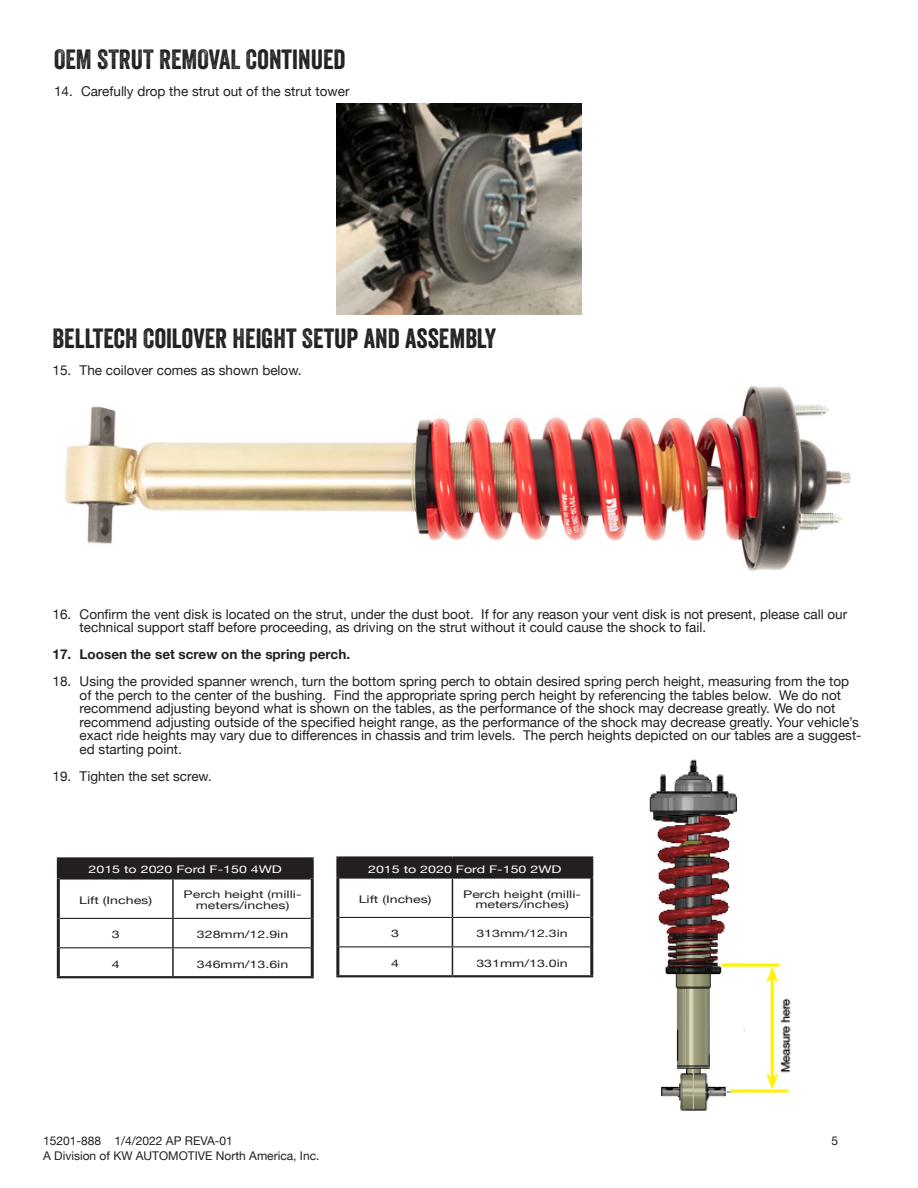
<style>
.page{position:relative;width:918px;height:1188px;background:#fff}
.page>*{position:absolute;margin:0;border:0;box-sizing:border-box;transform-origin:0 0}
.t1{font:27px "Veneer";color:#231f20}
.t2{font:13.5px/13.5px "Helvetica Neue";color:#231f20}
.t3{font:700 13.5px "Helvetica Neue";color:#231f20}
.t4{font:12px "Helvetica Neue";color:#231f20}
.t5{font:10.5px/10.5px "Helvetica Neue";color:#231f20;text-align:center;scale:1.35 1}
.t6{font:10.5px "Helvetica Neue";color:#fff;scale:1.35 1}
</style>
<div class="page">
<div style="left:58px;top:858px;width:254px;height:20px;background:#231f20"></div>
<hr style="left:311px;top:860px;width:3px;height:18px;background:#231f20">
<hr style="left:57px;top:878px;width:3px;height:40px;background:#231f20">
<hr style="left:311px;top:878px;width:3px;height:40px;background:#231f20">
<hr style="left:57px;top:918px;width:3px;height:30px;background:#231f20">
<hr style="left:311px;top:918px;width:3px;height:30px;background:#231f20">
<hr style="left:57px;top:948px;width:3px;height:28px;background:#231f20">
<hr style="left:311px;top:948px;width:3px;height:28px;background:#231f20">
<hr style="left:172px;top:880px;width:2px;height:38px;background:#231f20">
<hr style="left:172px;top:919px;width:2px;height:28px;background:#231f20">
<hr style="left:172px;top:948px;width:2px;height:28px;background:#231f20">
<hr style="left:60px;top:918px;width:113px;height:1px;background:#231f20">
<hr style="left:173px;top:918px;width:138px;height:1px;background:#231f20">
<hr style="left:60px;top:947px;width:113px;height:1px;background:#231f20">
<hr style="left:173px;top:947px;width:138px;height:1px;background:#231f20">
<hr style="left:57px;top:976px;width:116px;height:2px;background:#231f20">
<hr style="left:173px;top:976px;width:141px;height:2px;background:#231f20">
<hr style="left:57px;top:857px;width:116px;height:3px;background:#231f20">
<hr style="left:173px;top:857px;width:141px;height:3px;background:#231f20">
<hr style="left:60px;top:877px;width:113px;height:3px;background:#231f20">
<hr style="left:173px;top:877px;width:138px;height:3px;background:#231f20">
<hr style="left:57px;top:860px;width:3px;height:18px;background:#231f20">
<img style="left:336px;top:104px;width:246px;height:210px">
<div style="left:338px;top:858px;width:254px;height:20px;background:#231f20"></div>
<hr style="left:590px;top:859px;width:3px;height:19px;background:#231f20">
<hr style="left:336px;top:878px;width:3px;height:39px;background:#231f20">
<hr style="left:590px;top:878px;width:3px;height:39px;background:#231f20">
<hr style="left:336px;top:917px;width:3px;height:30px;background:#231f20">
<hr style="left:590px;top:917px;width:3px;height:30px;background:#231f20">
<hr style="left:336px;top:947px;width:3px;height:28px;background:#231f20">
<hr style="left:590px;top:947px;width:3px;height:28px;background:#231f20">
<hr style="left:452px;top:879px;width:1px;height:38px;background:#231f20">
<svg style="left:452px;top:918px;width:1px;height:57px"></svg>
<hr style="left:339px;top:917px;width:113px;height:1px;background:#231f20">
<hr style="left:452px;top:917px;width:138px;height:1px;background:#231f20">
<hr style="left:339px;top:946px;width:113px;height:1px;background:#231f20">
<hr style="left:452px;top:946px;width:138px;height:1px;background:#231f20">
<hr style="left:336px;top:975px;width:116px;height:2px;background:#231f20">
<hr style="left:452px;top:975px;width:141px;height:2px;background:#231f20">
<hr style="left:336px;top:856px;width:116px;height:3px;background:#231f20">
<hr style="left:452px;top:856px;width:141px;height:3px;background:#231f20">
<hr style="left:339px;top:876px;width:113px;height:3px;background:#231f20">
<hr style="left:452px;top:876px;width:138px;height:3px;background:#231f20">
<hr style="left:336px;top:859px;width:3px;height:19px;background:#231f20">
<img style="left:65px;top:386px;width:786px;height:185px">
<img style="left:649px;top:759px;width:142px;height:352px">
<p class="t1" style="left:54px;top:43px;width:293px">OEM STRUT REMOVAL CONTINUED</p>
<p class="t2" style="left:54px;top:84px;width:297px">14. Carefully drop the strut out of the strut tower</p>
<p class="t1" style="left:53px;top:322px;width:445px">BELLTECH COILOVER HEIGHT SETUP AND ASSEMBLY</p>
<p class="t2" style="left:53px;top:363px;width:251px">15. The coilover comes as shown below.</p>
<p class="t2" style="left:80px;top:607px;width:769px;text-indent:-27px">16. Confirm the vent disk is located on the strut, under the dust boot. If for any reason your vent disk is not present, please call our technical support staff before proceeding, as driving on the strut without it could cause the shock to fail.</p>
<p class="t3" style="left:53px;top:646px;width:299px">17. Loosen the set screw on the spring perch.</p>
<p class="t2" style="left:80px;top:674px;width:783px;text-indent:-27px">18. Using the provided spanner wrench, turn the bottom spring perch to obtain desired spring perch height, measuring from the top of the perch to the center of the bushing. Find the appropriate spring perch height by referencing the tables below. We do not recommend adjusting beyond what is shown on the tables, as the performance of the shock may decrease greatly. We do not recommend adjusting outside of the specified height range, as the performance of the shock may decrease greatly. Your vehicle’s exact ride heights may vary due to differences in chassis and trim levels. The perch heights depicted on our tables are a suggest&shy;ed starting point.</p>
<p class="t2" style="left:53px;top:769px;width:161px">19. Tighten the set screw.</p>
<p class="t6" style="left:89px;top:863px;width:145px">2015 to 2020 Ford F-150 4WD</p>
<p class="t5" style="left:79px;top:895px;width:56px">Lift (Inches)</p>
<p class="t5" style="left:184px;top:889px;width:89px">Perch height (milli&shy;meters/inches)</p>
<p class="t5" style="left:112px;top:929px;width:7px">3</p>
<p class="t5" style="left:197px;top:929px;width:69px">328mm/12.9in</p>
<p class="t5" style="left:112px;top:958px;width:7px">4</p>
<p class="t5" style="left:197px;top:958px;width:69px">346mm/13.6in</p>
<p class="t6" style="left:368px;top:863px;width:145px">2015 to 2020 Ford F-150 2WD</p>
<p class="t5" style="left:359px;top:894px;width:56px">Lift (Inches)</p>
<p class="t5" style="left:463px;top:888px;width:89px">Perch height (milli&shy;meters/inches)</p>
<p class="t5" style="left:391px;top:928px;width:7px">3</p>
<p class="t5" style="left:476px;top:928px;width:69px">313mm/12.3in</p>
<p class="t5" style="left:391px;top:957px;width:7px">4</p>
<p class="t5" style="left:476px;top:957px;width:69px">331mm/13.0in</p>
<p class="t4" style="left:43px;top:1134px;width:191px">15201-888 1/4/2022 AP REVA-01</p>
<p class="t4" style="left:832px;top:1134px;width:8px">5</p>
<p class="t4" style="left:43px;top:1148px;width:278px">A Division of KW AUTOMOTIVE North America, Inc.</p>
</div>
